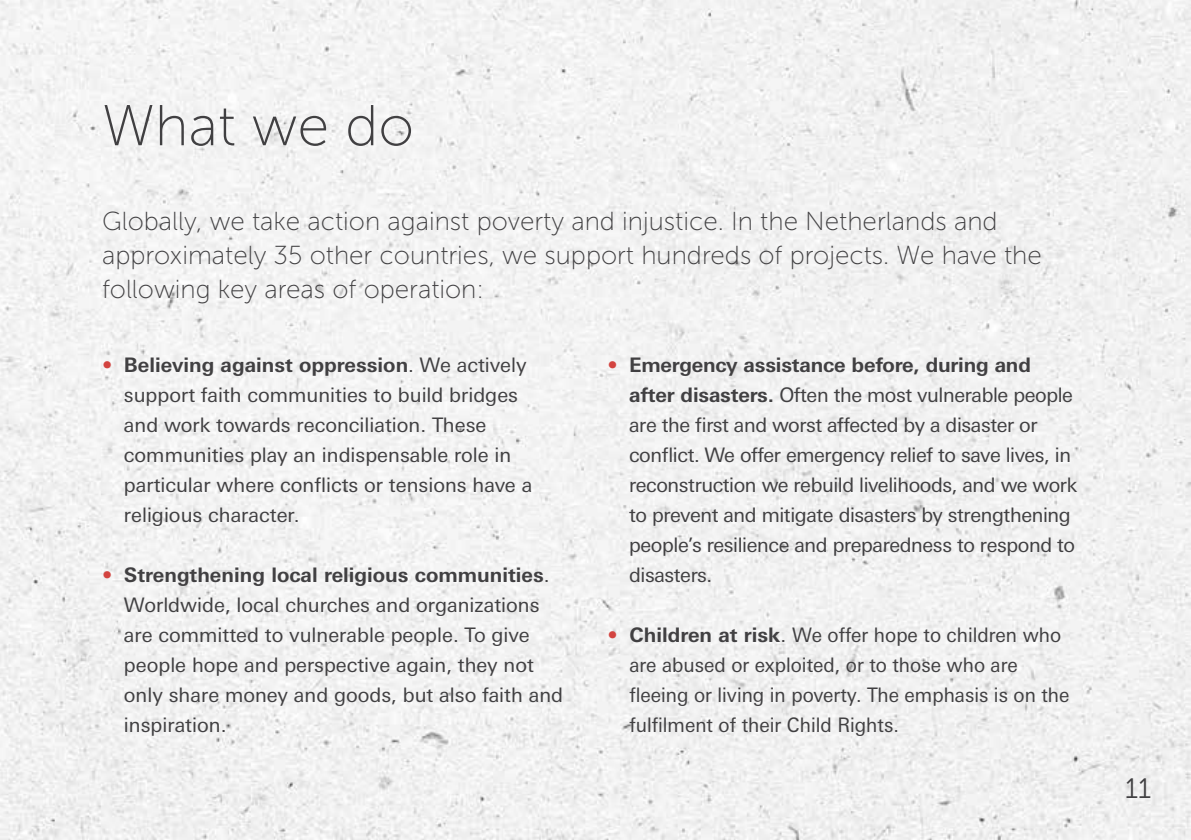
<style>
.page{position:relative;width:1191px;height:840px;background:#fff}
.page>*{position:absolute;margin:0;border:0;box-sizing:border-box;transform-origin:0 0}
.t1{font:57.4px "Museo Sans 100";color:#414042}
.t2{font:28px "Museo Sans 300";color:#414042}
.t3{font:26px/34px "Museo Sans 100";color:#414042}
.t4{font:20px/30px "Linotype Univers Basic";color:#414042}
.t5{font:20px/30px "Linotype Univers Basic";letter-spacing:-.02em;color:#414042}
.s1{color:#d34440}
.s2{font-weight:700}
</style>
<div class="page">
<img style="left:0;top:0;width:1191px;height:839px">
<h1 class="t1" style="left:102px;top:95px;width:313px">What we do</h1>
<h3 class="t3" style="left:102px;top:204px;width:941px">Globally, we take action against poverty and injustice. In the Netherlands and approximately 35 other countries, we support hundreds of projects. We have the following key areas of operation:</h3>
<p class="t4" style="left:124px;top:349px;width:410px;text-indent:-22px"><span class="s1">•</span> <span class="s2">Believing against oppression</span>. We actively support faith communities to build bridges and work towards reconciliation. These communities play an indispensable role in particular where conflicts or tensions have a religious character.</p>
<p class="t4" style="left:124px;top:559px;width:441px;text-indent:-22px"><span class="s1">•</span> <span class="s2">Strengthening local religious communities</span>.<br>Worldwide, local churches and organizations are committed to vulnerable people. To give people hope and perspective again, they not only share money and goods, but also faith and inspiration.</p>
<p class="t5" style="left:629px;top:349px;width:449px;text-indent:-22px"><span class="s1">•</span> <span class="s2">Emergency assistance before, during and after disasters.</span> Often the most vulnerable people are the first and worst affected by a disaster or conflict. We offer emergency relief to save lives, in reconstruction we rebuild livelihoods, and we work to prevent and mitigate disasters by strengthening people’s resilience and preparedness to respond to disasters.</p>
<p class="t4" style="left:629px;top:619px;width:442px;text-indent:-22px"><span class="s1">•</span> <span class="s2">Children at risk</span>. We offer hope to children who are abused or exploited, or to those who are fleeing or living in poverty. The emphasis is on the fulfilment of their Child Rights.</p>
<h2 class="t2" style="left:1125px;top:773px;width:28px">11</h2>
</div>
